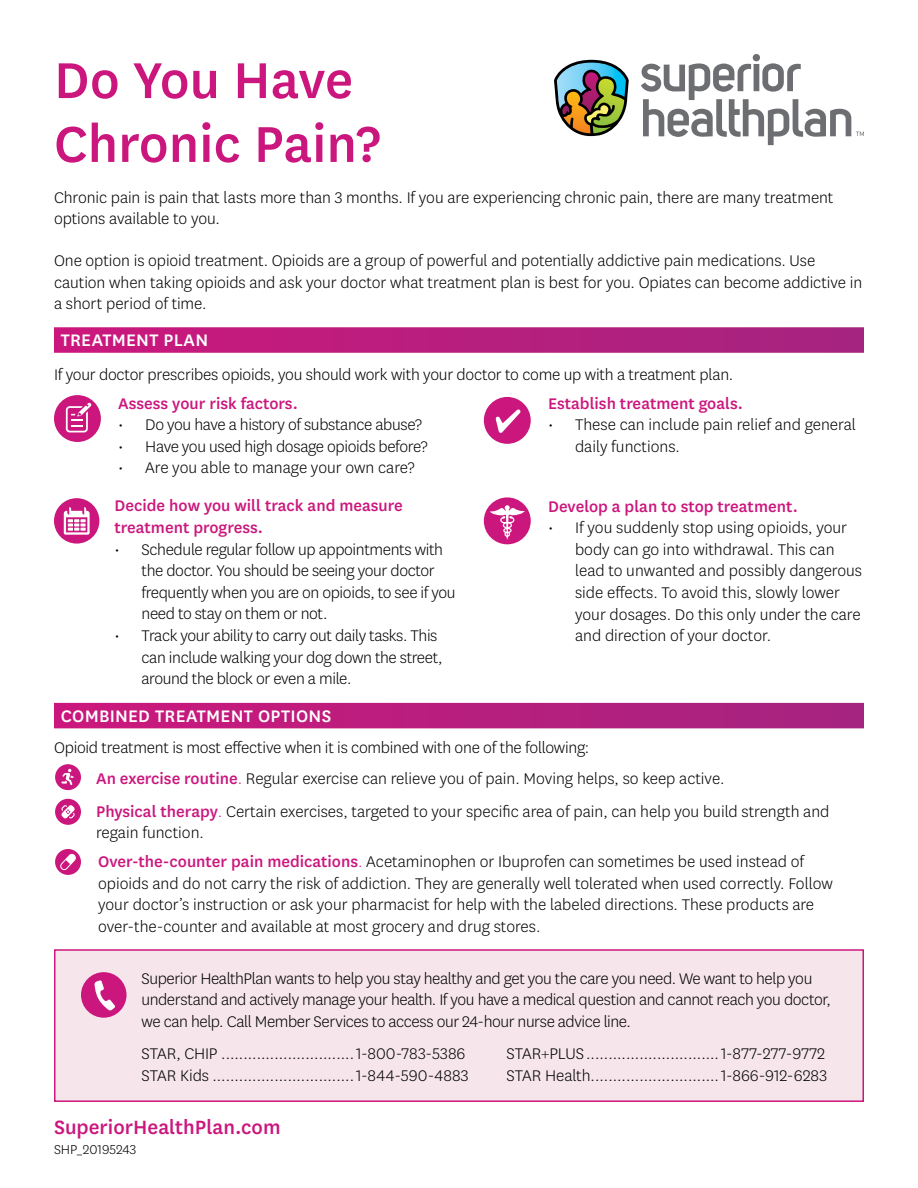
<style>
.page{position:relative;width:918px;height:1188px;background:#fff}
.page>*{position:absolute;margin:0;border:0;box-sizing:border-box;transform-origin:0 0}
.t1{font:500 58.95px/63.9px "Centene Sans";color:#cb177d}
.t2{font:500 22.5px "Centene Sans";color:#cb177d}
.Tips_headers_w_gradi{font:500 19.5px "Centene Sans";letter-spacing:.015em;color:#fff}
.main_body{font:300 18px/21.6px "Centene Sans";letter-spacing:-.005em;color:#000}
.main_body-2{font:300 18px/21.6px "Centene Sans";letter-spacing:-.025em;color:#000}
.t3{font:500 18px/21.6px "Centene Sans";color:#cb177d}
.t4{font:300 15px "Centene Sans";color:#000}
.s1{font-weight:500;color:#cb177d}
.s2{color:#cb177d}
</style>
<div class="page">
<svg style="left:641px;top:54px;width:223px;height:91px"></svg>
<img style="left:554px;top:60px;width:75px;height:76px">
<div style="left:54px;top:327px;width:810px;height:26px;background:linear-gradient(to right,#cc187d,#a5247f)"></div>
<div style="left:54px;top:703px;width:810px;height:25px;background:linear-gradient(to right,#cc187d,#a5247f)"></div>
<div style="left:54px;top:395px;width:47px;height:47px;background:#cb177d;border-radius:50%"></div>
<svg style="left:66px;top:402px;width:26px;height:30px"></svg>
<div style="left:484px;top:397px;width:47px;height:47px;background:#cb177d;border-radius:50%"></div>
<svg style="left:496px;top:409px;width:25px;height:24px"></svg>
<div style="left:54px;top:498px;width:45px;height:46px;background:#cb177d;border-radius:50%"></div>
<svg style="left:64px;top:507px;width:26px;height:28px"></svg>
<div style="left:484px;top:497px;width:47px;height:47px;background:#cb177d;border-radius:50%"></div>
<svg style="left:490px;top:505px;width:35px;height:34px"></svg>
<div style="left:54px;top:949px;width:810px;height:153px;background:#f6e6ec;border:2px solid #cb177d"></div>
<div style="left:81px;top:972px;width:46px;height:46px;background:#cb177d;border-radius:50%"></div>
<svg style="left:94px;top:980px;width:21px;height:31px"></svg>
<div style="left:55px;top:764px;width:26px;height:26px;background:#cb177d;border-radius:50%"></div>
<svg style="left:61px;top:769px;width:13px;height:16px"></svg>
<div style="left:55px;top:799px;width:26px;height:26px;background:#cb177d;border-radius:50%"></div>
<svg style="left:61px;top:805px;width:14px;height:14px"></svg>
<div style="left:55px;top:849px;width:26px;height:26px;background:#cb177d;border-radius:50%"></div>
<svg style="left:60px;top:853px;width:16px;height:17px"></svg>
<p class="t1" style="left:54px;top:45px;width:328px">Do You Have<br>Chronic Pain?</p>
<p class="main_body" style="left:54px;top:186px;width:781px">Chronic pain is pain that lasts more than 3 months. If you are experiencing chronic pain, there are many treatment options available to you.</p>
<p class="main_body" style="left:54px;top:249px;width:810px">One option is opioid treatment. Opioids are a group of powerful and potentially addictive pain medications. Use caution when taking opioids and ask your doctor what treatment plan is best for you. Opiates can become addictive in a short period of time.</p>
<p class="Tips_headers_w_gradi" style="left:61px;top:327px;width:149px">TREATMENT PLAN</p>
<p class="main_body" style="left:54px;top:363px;width:681px">If your doctor prescribes opioids, you should work with your doctor to come up with a treatment plan.</p>
<p class="t3" style="left:118px;top:391px;width:181px">Assess your risk factors.</p>
<p class="main_body" style="left:118px;top:413px;width:305px">• Do you have a history of substance abuse?</p>
<p class="main_body" style="left:118px;top:435px;width:311px">• Have you used high dosage opioids before?</p>
<p class="main_body" style="left:118px;top:457px;width:298px">• Are you able to manage your own care?</p>
<p class="t3" style="left:115px;top:494px;width:290px">Decide how you will track and measure treatment progress.</p>
<p class="main_body" style="left:142px;top:538px;width:316px;text-indent:-27px">• Schedule regular follow up appointments with the doctor. You should be seeing your doctor frequently when you are on opioids, to see if you need to stay on them or not.</p>
<p class="main_body" style="left:142px;top:624px;width:303px;text-indent:-27px">• Track your ability to carry out daily tasks. This can include walking your dog down the street, around the block or even a mile.</p>
<p class="Tips_headers_w_gradi" style="left:61px;top:702px;width:272px">COMBINED TREATMENT OPTIONS</p>
<p class="t3" style="left:548px;top:391px;width:196px">Establish treatment goals.</p>
<p class="main_body" style="left:575px;top:413px;width:282px;text-indent:-27px">• These can include pain relief and general daily functions.</p>
<p class="t3" style="left:548px;top:494px;width:251px">Develop a plan to stop treatment.</p>
<p class="main_body" style="left:575px;top:516px;width:288px;text-indent:-27px">• If you suddenly stop using opioids, your body can go into withdrawal. This can lead to unwanted and possibly dangerous side effects. To avoid this, slowly lower your dosages. Do this only under the care and direction of your doctor.</p>
<p class="main_body" style="left:54px;top:736px;width:537px">Opioid treatment is most effective when it is combined with one of the following:</p>
<p class="main_body" style="left:69px;top:767px;width:657px"><span class="s1">• An exercise routine</span><span class="s2">.</span> Regular exercise can relieve you of pain. Moving helps, so keep active.</p>
<p class="main_body" style="left:96px;top:800px;width:735px;text-indent:-27px"><span class="s1">• Physical therapy</span><span class="s2">.</span> Certain exercises, targeted to your specific area of pain, can help you build strength and regain function.</p>
<p class="main_body" style="left:98px;top:850px;width:736px;text-indent:-27px"><span class="s1">• Over-the-counter pain medications</span><span class="s2">.</span> Acetaminophen or Ibuprofen can sometimes be used instead of opioids and do not carry the risk of addiction. They are generally well tolerated when used correctly. Follow your doctor’s instruction or ask your pharmacist for help with the labeled directions. These products are over-the-counter and available at most grocery and drug stores.</p>
<p class="main_body-2" style="left:142px;top:967px;width:691px">Superior HealthPlan wants to help you stay healthy and get you the care you need. We want to help you understand and actively manage your health. If you have a medical question and cannot reach you doctor, we can help. Call Member Services to access our 24-hour nurse advice line.</p>
<p class="main_body" style="left:142px;top:1042px;width:329px">STAR, CHIP ..............................1-800-783-5386<br>STAR Kids ................................1-844-590-4883</p>
<p class="main_body" style="left:507px;top:1042px;width:322px">STAR+PLUS ..............................1-877-277-9772<br>STAR Health.............................1-866-912-6283</p>
<p class="t2" style="left:54px;top:1112px;width:228px">SuperiorHealthPlan.com</p>
<p class="t4" style="left:54px;top:1140px;width:84px">SHP_20195243</p>
</div>
